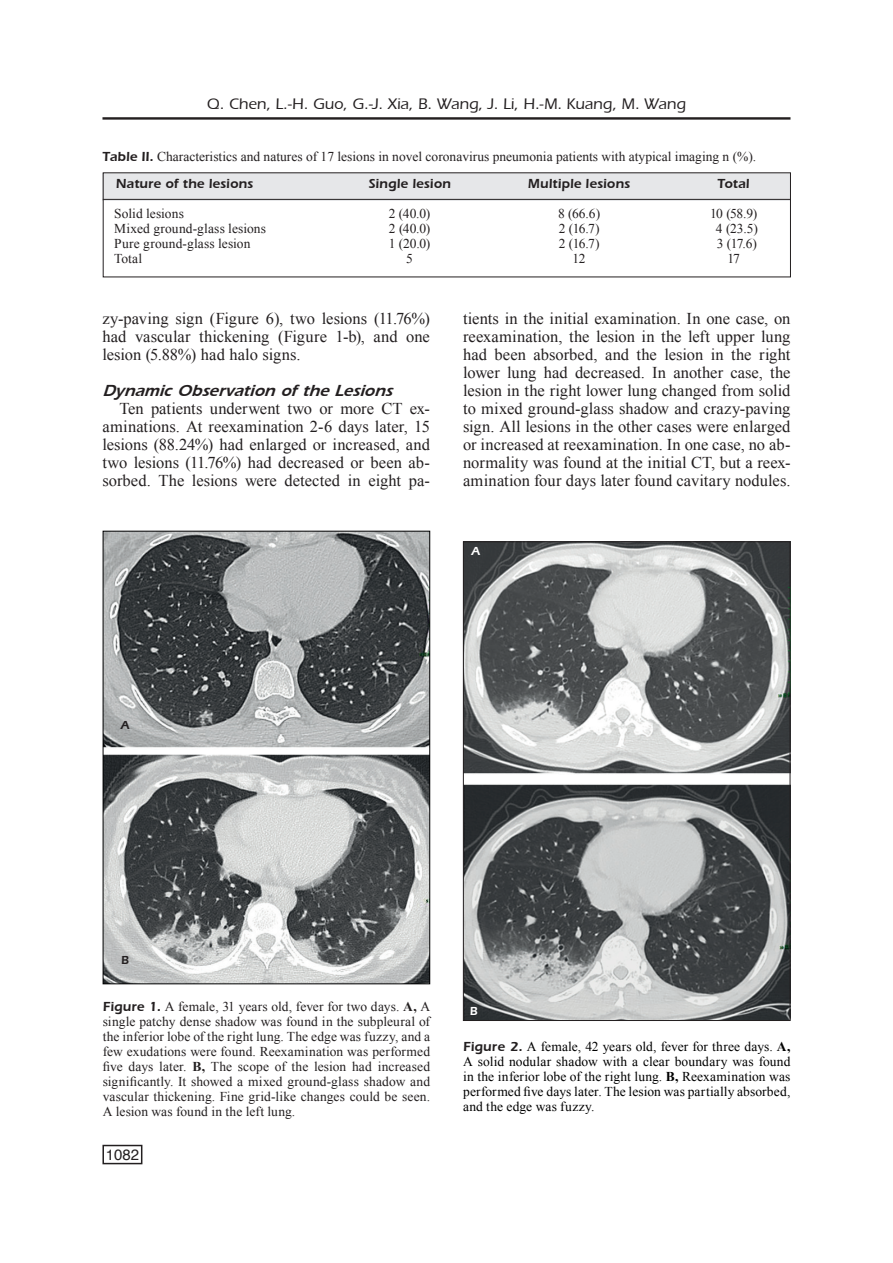
<style>
.page{position:relative;width:893px;height:1263px;background:#fff}
.page>*{position:absolute;margin:0;border:0;box-sizing:border-box;transform-origin:0 0}
.t1{font:16.5px/18px "Times New Roman";color:#231f20;text-align:justify}
.t2{font:italic 16.5px "Eras Demi";color:#231f20}
.t3{font:500 15.75px "Eras";letter-spacing:.005em;color:#231f20}
.t4{font:15px "Helvetica";color:#231f20}
.t5{font:13.5px/15px "Times New Roman";color:#231f20;text-align:justify}
.t6{font:13.5px/15px "Times New Roman";letter-spacing:.01em;color:#000001;text-align:justify}
.t7{font:13.5px "Eras Demi";letter-spacing:.005em;color:#231f20}
.t8{font:12px "Eras Demi";color:#231f20}
.t9{font:12px "Eras Demi";color:#fff}
.s1{font-family:"Eras Demi"}
.s2{font-weight:700}
.s3{font-family:"Eras Demi";color:#231f20}
</style>
<div class="page">
<hr style="left:102px;top:117px;width:688px;height:3px;background:#231f20">
<div style="left:102px;top:1145px;width:40px;height:19px;border:2px solid #231f20"></div>
<div style="left:103px;top:173px;width:688px;height:27px;background:#e6e7e9"></div>
<hr style="left:103px;top:199px;width:688px;height:1px;background:#231f20">
<img style="left:105px;top:533px;width:323px;height:449px">
<div style="left:103px;top:531px;width:327px;height:453px;border:1px solid #000001"></div>
<img style="left:465px;top:543px;width:323px;height:476px">
<div style="left:463px;top:541px;width:327px;height:480px;border:1px solid #231f20"></div>
<p class="t3" style="left:207px;top:95px;width:481px">Q. Chen, L.-H. Guo, G.-J. Xia, B. Wang, J. Li, H.-M. Kuang, M. Wang</p>
<p class="t5" style="left:102px;top:149px;width:655px"><span class="s1">Table II.</span> Characteristics and natures of 17 lesions in novel coronavirus pneumonia patients with atypical imaging n (%).</p>
<p class="t7" style="left:116px;top:176px;width:139px">Nature of the lesions</p>
<p class="t7" style="left:368px;top:176px;width:84px">Single lesion</p>
<p class="t7" style="left:528px;top:176px;width:104px">Multiple lesions</p>
<p class="t7" style="left:718px;top:176px;width:33px">Total</p>
<p class="t5" style="left:114px;top:206px;width:71px">Solid lesions</p>
<p class="t5" style="left:389px;top:206px;width:43px">2 (40.0)</p>
<p class="t5" style="left:558px;top:206px;width:44px">8 (66.6)</p>
<p class="t5" style="left:710px;top:206px;width:49px">10 (58.9)</p>
<p class="t5" style="left:114px;top:221px;width:153px">Mixed ground-glass lesions</p>
<p class="t5" style="left:389px;top:221px;width:43px">2 (40.0)</p>
<p class="t5" style="left:559px;top:221px;width:42px">2 (16.7)</p>
<p class="t5" style="left:716px;top:221px;width:44px">4 (23.5)</p>
<p class="t5" style="left:114px;top:236px;width:138px">Pure ground-glass lesion</p>
<p class="t5" style="left:389px;top:236px;width:43px">1 (20.0)</p>
<p class="t5" style="left:559px;top:236px;width:42px">2 (16.7)</p>
<p class="t5" style="left:717px;top:236px;width:42px">3 (17.6)</p>
<p class="t5" style="left:114px;top:251px;width:29px">Total</p>
<p class="t5" style="left:406px;top:251px;width:8px">5</p>
<p class="t5" style="left:572px;top:251px;width:15px">12</p>
<p class="t5" style="left:727px;top:251px;width:14px">17</p>
<p class="t1" style="left:102px;top:309px;width:329px">zy-paving sign (Figure 6), two lesions (11.76%) had vascular thickening (Figure 1-b), and one lesion (5.88%) had halo signs.</p>
<p class="t2" style="left:102px;top:381px;width:291px">Dynamic Observation of the Lesions</p>
<p class="t1" style="left:102px;top:399px;width:329px;text-indent:17px">Ten patients underwent two or more CT ex&shy;aminations. At reexamination 2-6 days later, 15 lesions (88.24%) had enlarged or increased, and two lesions (11.76%) had decreased or been ab&shy;sorbed. The lesions were detected in eight pa-</p>
<p class="t1" style="left:463px;top:309px;width:329px">tients in the initial examination. In one case, on reexamination, the lesion in the left upper lung had been absorbed, and the lesion in the right lower lung had decreased. In another case, the lesion in the right lower lung changed from solid to mixed ground-glass shadow and crazy-paving sign. All lesions in the other cases were enlarged or increased at reexamination. In one case, no ab&shy;normality was found at the initial CT, but a reex&shy;amination four days later found cavitary nodules.</p>
<p class="t9" style="left:472px;top:544px;width:10px">A</p>
<p class="t8" style="left:121px;top:718px;width:10px">A</p>
<p class="t8" style="left:121px;top:953px;width:9px">B</p>
<p class="t5" style="left:103px;top:999px;width:329px"><span class="s1">Figure 1.</span> A female, 31 years old, fever for two days. <span class="s2">A,</span> A single patchy dense shadow was found in the subpleural of the inferior lobe of the right lung. The edge was fuzzy, and a few exudations were found. Reexamination was performed five days later. <span class="s2">B,</span> The scope of the lesion had increased significantly. It showed a mixed ground-glass shadow and vascular thickening. Fine grid-like changes could be seen.<br>A lesion was found in the left lung.</p>
<p class="t4" style="left:106px;top:1143px;width:35px">1082</p>
<p class="t9" style="left:470px;top:1004px;width:9px">B</p>
<p class="t6" style="left:463px;top:1039px;width:329px"><span class="s3">Figure 2.</span> A female, 42 years old, fever for three days. <span class="s2">A, </span>A solid nodular shadow with a clear boundary was found in the inferior lobe of the right lung. <span class="s2">B,</span> Reexamination was performed five days later. The lesion was partially absorbed, and the edge was fuzzy.</p>
</div>
